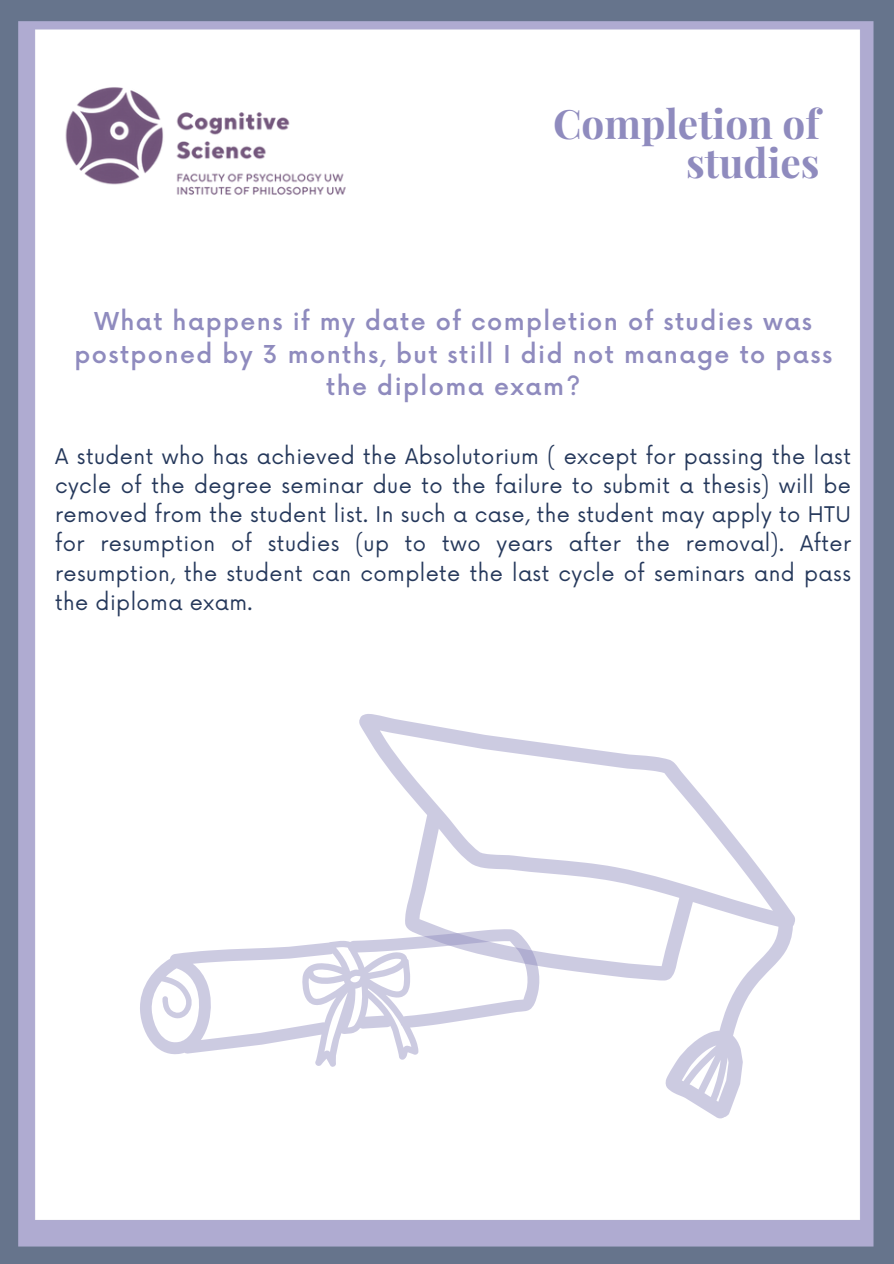
<style>
.page{position:relative;width:894px;height:1264px;background:#fff}
.page>*{position:absolute;margin:0;border:0;box-sizing:border-box;transform-origin:0 0}
.t1{font:700 40.5px/39.3px "Playfair Display";color:#8f8bbe;text-align:right}
.t2{font:500 24px/32.7px "Now";letter-spacing:.06em;color:#8f8bbe;text-align:center}
.t3{font:21px/29.2px "Now";letter-spacing:.02em;color:#25385b;text-align:justify}
</style>
<div class="page">
<img style="left:0;top:0;width:893px;height:1263px">
<img style="left:56px;top:68px;width:303px;height:145px">
<svg style="left:341px;top:713px;width:462px;height:408px"></svg>
<svg style="left:127px;top:836px;width:426px;height:311px"></svg>
<h1 class="t1" style="left:553px;top:102px;width:268px">Completion of studies</h1>
<p class="t2" style="left:74px;top:306px;width:759px">What happens if my date of completion of studies was postponed by 3 months, but still I did not manage to pass the diploma exam?</p>
<p class="t3" style="left:55px;top:442px;width:797px">A student who has achieved the Absolutorium ( except for passing the last cycle of the degree seminar due to the failure to submit a thesis) will be removed from the student list. In such a case, the student may apply to HTU for resumption of studies (up to two years after the removal). After resumption, the student can complete the last cycle of seminars and pass the diploma exam.</p>
</div>
